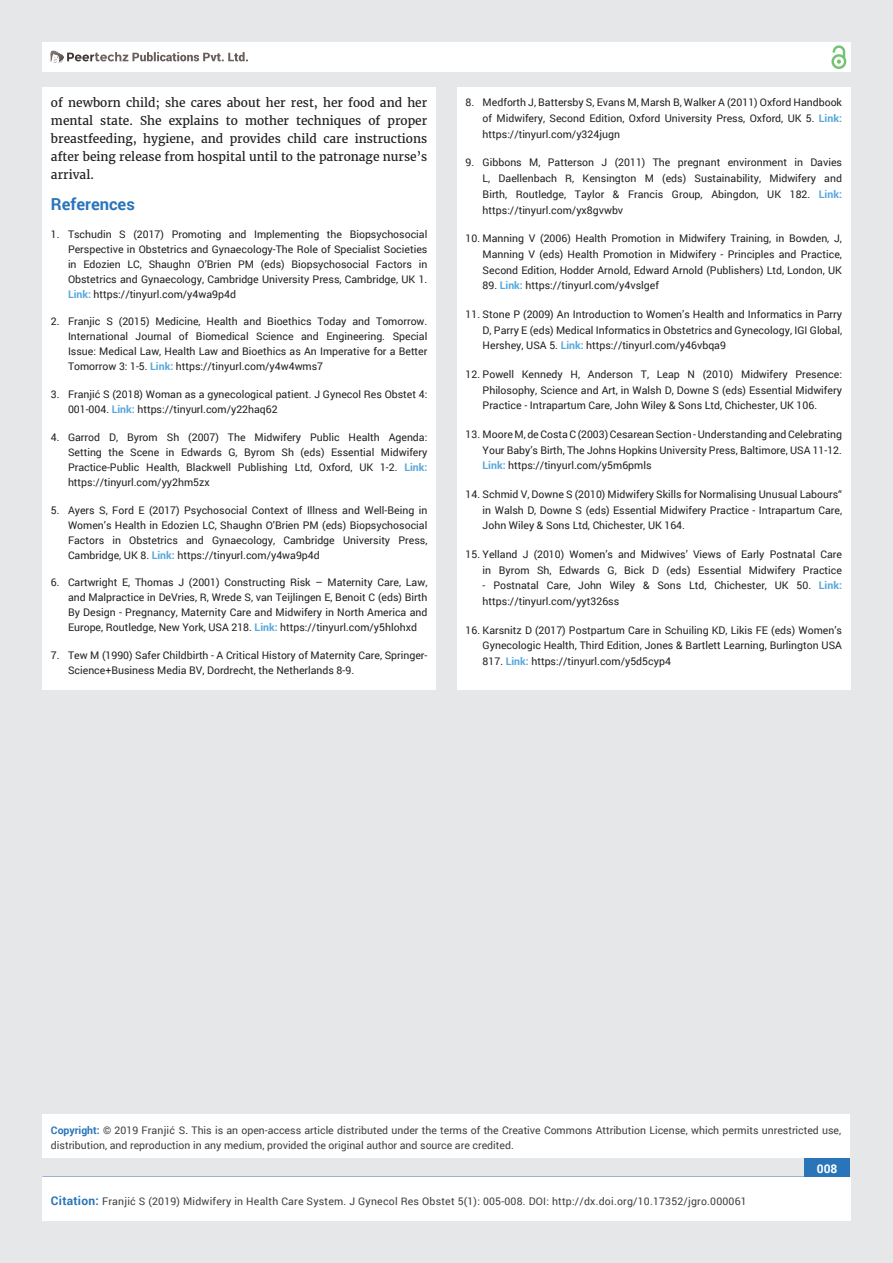
<style>
.page{position:relative;width:893px;height:1263px;background:#e6e7e9}
.page>*{position:absolute;margin:0;border:0;box-sizing:border-box;transform-origin:0 0}
.t1{font:700 16.5px "Roboto";color:#2a75ba}
.t2{font:12px/18px "Merriweather";color:#231f20;text-align:justify}
.t3{font:700 12px "Roboto";color:#fff}
.t4{font:10.5px/15.8px "Roboto";color:#231f20;text-align:justify}
.t5{font:10.5px/15px "Roboto";color:#3e3e3f}
.t6{font:10.5px "Roboto";letter-spacing:.02em;color:#3e3e3f}
.s1{font-weight:700;color:#56a7dc}
.s2{font-weight:700;color:#2a75ba}
.s3{color:#0b0c0b}
.s4{font-weight:700;font-size:12px;color:#2a75ba}
</style>
<div class="page">
<div style="left:42px;top:43px;width:808px;height:29px;background:#fff"></div>
<div style="left:831px;top:54px;width:15px;height:15px;border:2px solid #72c272;border-radius:50%"></div>
<svg style="left:831px;top:45px;width:15px;height:19px"></svg>
<div style="left:804px;top:1157px;width:46px;height:43px;background:#2a75ba"></div>
<svg style="left:49px;top:50px;width:199px;height:14px"></svg>
<div style="left:42px;top:1177px;width:809px;height:43px;background:#fff"></div>
<div style="left:42px;top:1115px;width:808px;height:43px;background:#fff"></div>
<div style="left:42px;top:87px;width:394px;height:603px;background:#fff"></div>
<div style="left:457px;top:87px;width:393px;height:603px;background:#fff"></div>
<p class="t2" style="left:51px;top:94px;width:378px">of newborn child; she cares about her rest, her food and her mental state. She explains to mother techniques of proper breastfeeding, hygiene, and provides child care instructions after being release from hospital until to the patronage nurse’s arrival.</p>
<h1 class="t1" style="left:51px;top:193px;width:85px">References</h1>
<p class="t4" style="left:68px;top:226px;width:361px;line-height:15px;text-indent:-17px">1. Tschudin S (2017) Promoting and Implementing the Biopsychosocial Perspective in Obstetrics and Gynaecology-The Role of Specialist Societies in Edozien LC, Shaughn O’Brien PM (eds) Biopsychosocial Factors in Obstetrics and Gynaecology, Cambridge University Press, Cambridge, UK 1.<br><span class="s1">Link:</span> https://tinyurl.com/y4wa9p4d</p>
<p class="t4" style="left:68px;top:314px;width:361px;line-height:15px;text-indent:-17px">2. Franjic S (2015) Medicine, Health and Bioethics Today and Tomorrow.<br>International Journal of Biomedical Science and Engineering. Special Issue: Medical Law, Health Law and Bioethics as An Imperative for a Better Tomorrow 3: 1-5. <span class="s1">Link:</span> https://tinyurl.com/y4w4wms7</p>
<p class="t4" style="left:68px;top:387px;width:361px;line-height:15px;text-indent:-17px">3. Franjić S (2018) Woman as a gynecological patient. J Gynecol Res Obstet 4:<br>001-004. <span class="s1">Link:</span> https://tinyurl.com/y22haq62</p>
<p class="t4" style="left:68px;top:429px;width:361px;line-height:15px;text-indent:-17px">4. Garrod D, Byrom Sh (2007) The Midwifery Public Health Agenda:<br>Setting the Scene in Edwards G, Byrom Sh (eds) Essential Midwifery Practice-Public Health, Blackwell Publishing Ltd, Oxford, UK 1-2. <span class="s1">Link: </span>https://tinyurl.com/yy2hm5zx</p>
<p class="t4" style="left:68px;top:502px;width:361px;line-height:15px;text-indent:-17px">5. Ayers S, Ford E (2017) Psychosocial Context of Illness and Well-Being in Women’s Health in Edozien LC, Shaughn O’Brien PM (eds) Biopsychosocial Factors in Obstetrics and Gynaecology, Cambridge University Press, Cambridge, UK 8. <span class="s1">Link:</span> https://tinyurl.com/y4wa9p4d</p>
<p class="t4" style="left:68px;top:575px;width:361px;line-height:15px;text-indent:-17px">6. Cartwright E, Thomas J (2001) Constructing Risk – Maternity Care, Law, and Malpractice in DeVries, R, Wrede S, van Teijlingen E, Benoit C (eds) Birth By Design - Pregnancy, Maternity Care and Midwifery in North America and Europe, Routledge, New York, USA 218. <span class="s1">Link:</span> https://tinyurl.com/y5hlohxd</p>
<p class="t4" style="left:68px;top:648px;width:361px;line-height:15px;text-indent:-17px">7. Tew M (1990) Safer Childbirth - A Critical History of Maternity Care, Springer-<br>Science+Business Media BV, Dordrecht, the Netherlands 8-9.</p>
<p class="t4" style="left:483px;top:94px;width:361px;text-indent:-17px">8. Medforth J, Battersby S, Evans M, Marsh B, Walker A (2011) Oxford Handbook of Midwifery, Second Edition, Oxford University Press, Oxford, UK 5. <span class="s1">Link: </span>https://tinyurl.com/y324jugn</p>
<p class="t4" style="left:483px;top:154px;width:361px;text-indent:-17px">9. Gibbons M, Patterson J (2011) The pregnant environment in Davies L, Daellenbach R, Kensington M (eds) Sustainability, Midwifery and Birth, Routledge, Taylor &amp; Francis Group, Abingdon, UK 182. <span class="s1">Link: </span>https://tinyurl.com/yx8gvwbv</p>
<p class="t4" style="left:483px;top:230px;width:361px;text-indent:-17px">10. Manning V (2006) Health Promotion in Midwifery Training, in Bowden, J, Manning V (eds) Health Promotion in Midwifery - Principles and Practice, Second Edition, Hodder Arnold, Edward Arnold (Publishers) Ltd, London, UK</p>
<p class="t4" style="left:483px;top:277px;width:178px">89. <span class="s1">Link:</span> https://tinyurl.com/y4vslgef</p>
<p class="t4" style="left:483px;top:306px;width:361px;text-indent:-17px">11. Stone P (2009) An Introduction to Women’s Health and Informatics in Parry D, Parry E (eds) Medical Informatics in Obstetrics and Gynecology, IGI Global, Hershey, USA 5. <span class="s1">Link:</span> https://tinyurl.com/y46vbqa9</p>
<p class="t4" style="left:483px;top:366px;width:361px;text-indent:-17px">12. Powell Kennedy H, Anderson T, Leap N (2010) Midwifery Presence:<br>Philosophy, Science and Art, in Walsh D, Downe S (eds) Essential Midwifery Practice - Intrapartum Care, John Wiley &amp; Sons Ltd, Chichester, UK 106.</p>
<p class="t4" style="left:483px;top:426px;width:361px;text-indent:-17px">13. Moore M, de Costa C (2003) Cesarean Section - Understanding and Celebrating Your Baby’s Birth, The Johns Hopkins University Press, Baltimore, USA 11-12.<br><span class="s1">Link:</span> https://tinyurl.com/y5m6pmls</p>
<p class="t4" style="left:483px;top:486px;width:361px;text-indent:-17px">14. Schmid V, Downe S (2010) Midwifery Skills for Normalising Unusual Labours“ in Walsh D, Downe S (eds) Essential Midwifery Practice - Intrapartum Care, John Wiley &amp; Sons Ltd, Chichester, UK 164.</p>
<p class="t4" style="left:466px;top:546px;width:378px;text-align:right">15. Yelland J (2010) Women’s and Midwives’ Views of Early Postnatal Care in Byrom Sh, Edwards G, Bick D (eds) Essential Midwifery Practice</p>
<p class="t4" style="left:483px;top:577px;width:361px">- Postnatal Care, John Wiley &amp; Sons Ltd, Chichester, UK 50. <span class="s1">Link: </span>https://tinyurl.com/yyt326ss</p>
<p class="t4" style="left:483px;top:622px;width:361px;text-indent:-17px">16. Karsnitz D (2017) Postpartum Care in Schuiling KD, Likis FE (eds) Women’s Gynecologic Health, Third Edition, Jones &amp; Bartlett Learning, Burlington USA 817. <span class="s1">Link:</span> https://tinyurl.com/y5d5cyp4</p>
<p class="t5" style="left:51px;top:1123px;width:792px"><span class="s2">Copyright:</span> © 2019 Franjić S<span class="s3">.</span> This is an open-access article distributed under the terms of the Creative Commons Attribution License, which permits unrestricted use, distribution, and reproduction in any medium, provided the original author and source are credited.</p>
<p class="t6" style="left:51px;top:1194px;width:697px"><span class="s4">Citation:</span> Franjić S (2019) Midwifery in Health Care System. J Gynecol Res Obstet 5(1): 005-008. DOI: http://dx.doi.org/10.17352/jgro.000061</p>
<p class="t3" style="left:817px;top:1161px;width:22px">008</p>
</div>
